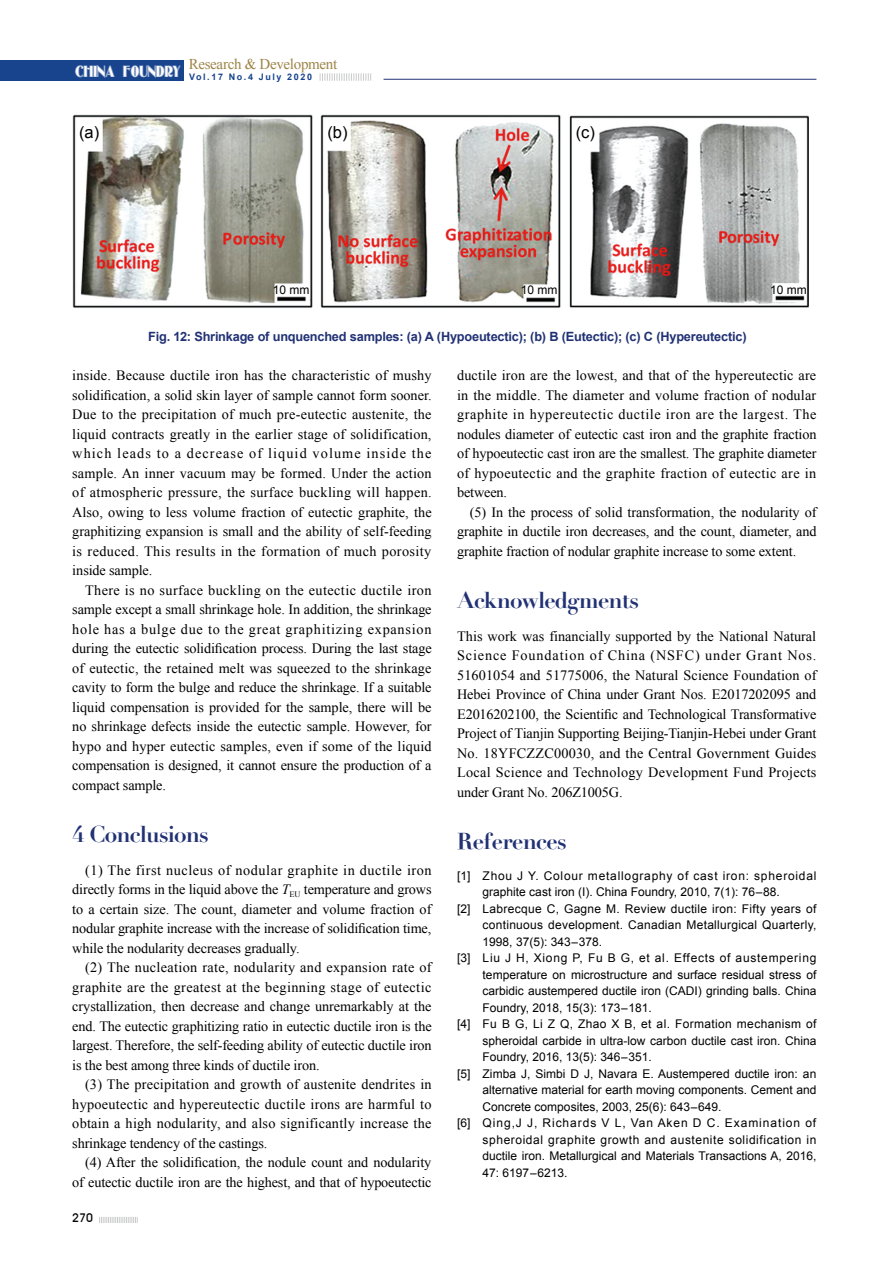
<style>
.page{position:relative;width:893px;height:1263px;background:#fff}
.page>*{position:absolute;margin:0;border:0;box-sizing:border-box;transform-origin:0 0}
.t1{font:700 22.5px "Didot";letter-spacing:-.035em;color:#213174}
.t2{font:16.5px "Arial";color:#000}
.t3{font:15px "Times New Roman";letter-spacing:-.02em;color:#9d8447}
.t4{font:14.25px/19.5px "Times New Roman";letter-spacing:-.01em;color:#000;text-align:justify}
.t5{font:700 12.75px "Arial";letter-spacing:-.015em;color:#213174}
.t6{font:12px "Arial";color:#000}
.t7{font:12px "Arial";letter-spacing:.025em;color:#000}
.t8{font:12px "Arial";letter-spacing:.045em;color:#000}
.t9{font:12px "Arial";letter-spacing:.065em;color:#000}
.t10{font:12px "Arial";letter-spacing:.06em;color:#000}
.t11{font:12px "Arial";letter-spacing:.03em;color:#000}
.t12{font:12px "Arial";letter-spacing:.075em;color:#000}
.t13{font:500 12px "Avant Garde IT Cby BT";color:#000}
.t14{font:700 9px "Arial";letter-spacing:.18em;color:#18448e}
.s1{font-style:italic}
</style>
<div class="page">
<svg style="left:99px;top:1217px;width:39px;height:6px"></svg>
<div style="left:0;top:60px;width:184px;height:21px;background:#18448e"></div>
<svg style="left:320px;top:73px;width:51px;height:8px"></svg>
<hr style="left:384px;top:79px;width:432px;height:1px;background:#213174">
<img style="left:72px;top:115px;width:737px;height:193px">
<p class="t3" style="left:189px;top:54px;width:150px">Research &amp; Development</p>
<p class="t14" style="left:75px;top:70px;width:238px"><sup>CHINA</sup> <sup>FOUNDRY</sup> Vol.17 No.4 July 2020</p>
<p class="t2" style="left:79px;top:121px;width:22px">(a)</p>
<p class="t2" style="left:327px;top:121px;width:22px">(b)</p>
<p class="t2" style="left:576px;top:121px;width:21px">(c)</p>
<p class="t6" style="left:273px;top:282px;width:38px">10 mm</p>
<p class="t6" style="left:521px;top:282px;width:38px">10 mm</p>
<p class="t6" style="left:770px;top:282px;width:38px">10 mm</p>
<p class="t5" style="left:148px;top:328px;width:600px">Fig. 12: Shrinkage of unquenched samples: (a) A (Hypoeutectic); (b) B (Eutectic); (c) C (Hypereutectic)</p>
<p class="t4" style="left:72px;top:366px;width:361px">inside. Because ductile iron has the characteristic of mushy solidification, a solid skin layer of sample cannot form sooner.<br>Due to the precipitation of much pre-eutectic austenite, the liquid contracts greatly in the earlier stage of solidification, which leads to a decrease of liquid volume inside the sample. An inner vacuum may be formed. Under the action of atmospheric pressure, the surface buckling will happen.<br>Also, owing to less volume fraction of eutectic graphite, the graphitizing expansion is small and the ability of self-feeding is reduced. This results in the formation of much porosity inside sample.</p>
<p class="t4" style="left:72px;top:580px;width:361px;text-indent:13px">There is no surface buckling on the eutectic ductile iron sample except a small shrinkage hole. In addition, the shrinkage hole has a bulge due to the great graphitizing expansion during the eutectic solidification process. During the last stage of eutectic, the retained melt was squeezed to the shrinkage cavity to form the bulge and reduce the shrinkage. If a suitable liquid compensation is provided for the sample, there will be no shrinkage defects inside the eutectic sample. However, for hypo and hyper eutectic samples, even if some of the liquid compensation is designed, it cannot ensure the production of a compact sample.</p>
<h1 class="t1" style="left:72px;top:820px;width:138px">4 Conclusions</h1>
<p class="t4" style="left:72px;top:860px;width:361px;text-indent:13px">(1) The first nucleus of nodular graphite in ductile iron directly forms in the liquid above the <span class="s1">T</span><sub>EU</sub> temperature and grows to a certain size. The count, diameter and volume fraction of nodular graphite increase with the increase of solidification time, while the nodularity decreases gradually.</p>
<p class="t4" style="left:72px;top:957px;width:361px;text-indent:13px">(2) The nucleation rate, nodularity and expansion rate of graphite are the greatest at the beginning stage of eutectic crystallization, then decrease and change unremarkably at the end. The eutectic graphitizing ratio in eutectic ductile iron is the largest. Therefore, the self-feeding ability of eutectic ductile iron is the best among three kinds of ductile iron.</p>
<p class="t4" style="left:72px;top:1074px;width:361px;text-indent:13px">(3) The precipitation and growth of austenite dendrites in hypoeutectic and hypereutectic ductile irons are harmful to obtain a high nodularity, and also significantly increase the shrinkage tendency of the castings.</p>
<p class="t4" style="left:72px;top:1152px;width:361px;text-align:right">(4) After the solidification, the nodule count and nodularity of eutectic ductile iron are the highest, and that of hypoeutectic</p>
<p class="t13" style="left:72px;top:1211px;width:22px">270</p>
<p class="t4" style="left:457px;top:365px;width:361px">ductile iron are the lowest, and that of the hypereutectic are in the middle. The diameter and volume fraction of nodular graphite in hypereutectic ductile iron are the largest. The nodules diameter of eutectic cast iron and the graphite fraction of hypoeutectic cast iron are the smallest. The graphite diameter of hypoeutectic and the graphite fraction of eutectic are in between.</p>
<p class="t4" style="left:457px;top:502px;width:361px;text-indent:13px">(5) In the process of solid transformation, the nodularity of graphite in ductile iron decreases, and the count, diameter, and graphite fraction of nodular graphite increase to some extent.</p>
<h1 class="t1" style="left:457px;top:586px;width:183px">Acknowledgments</h1>
<p class="t4" style="left:457px;top:626px;width:361px">This work was financially supported by the National Natural Science Foundation of China (NSFC) under Grant Nos.<br>51601054 and 51775006, the Natural Science Foundation of Hebei Province of China under Grant Nos. E2017202095 and E2016202100, the Scientific and Technological Transformative Project of Tianjin Supporting Beijing-Tianjin-Hebei under Grant No. 18YFCZZC00030, and the Central Government Guides Local Science and Technology Development Fund Projects under Grant No. 206Z1005G.</p>
<h1 class="t1" style="left:457px;top:827px;width:111px">References</h1>
<p class="t9" style="left:457px;top:868px;width:361px">[1] Zhou J Y. Colour metallography of cast iron: spheroidal</p>
<p class="t6" style="left:483px;top:884px;width:299px">graphite cast iron (I). China Foundry, 2010, 7(1): 76-88.</p>
<p class="t7" style="left:457px;top:901px;width:361px">[2] Labrecque C, Gagne M. Review ductile iron: Fifty years of</p>
<p class="t7" style="left:483px;top:917px;width:335px">continuous development. Canadian Metallurgical Quarterly,</p>
<p class="t6" style="left:483px;top:934px;width:121px">1998, 37(5): 343-378.</p>
<p class="t10" style="left:457px;top:950px;width:361px">[3] Liu J H, Xiong P, Fu B G, et al. Effects of austempering</p>
<p class="t6" style="left:483px;top:967px;width:335px">temperature on microstructure and surface residual stress of</p>
<p class="t6" style="left:483px;top:983px;width:335px">carbidic austempered ductile iron (CADI) grinding balls. China</p>
<p class="t6" style="left:483px;top:1000px;width:171px">Foundry, 2018, 15(3): 173-181.</p>
<p class="t11" style="left:457px;top:1016px;width:361px">[4] Fu B G, Li Z Q, Zhao X B, et al. Formation mechanism of</p>
<p class="t6" style="left:483px;top:1033px;width:335px">spheroidal carbide in ultra-low carbon ductile cast iron. China</p>
<p class="t6" style="left:483px;top:1049px;width:171px">Foundry, 2016, 13(5): 346-351.</p>
<p class="t6" style="left:457px;top:1066px;width:361px">[5] Zimba J, Simbi D J, Navara E. Austempered ductile iron: an</p>
<p class="t6" style="left:483px;top:1082px;width:335px">alternative material for earth moving components. Cement and</p>
<p class="t6" style="left:483px;top:1099px;width:240px">Concrete composites, 2003, 25(6): 643-649.</p>
<p class="t12" style="left:457px;top:1115px;width:361px">[6] Qing,J J, Richards V L, Van Aken D C. Examination of</p>
<p class="t8" style="left:483px;top:1132px;width:335px">spheroidal graphite growth and austenite solidification in</p>
<p class="t6" style="left:483px;top:1148px;width:335px">ductile iron. Metallurgical and Materials Transactions A, 2016,</p>
<p class="t6" style="left:483px;top:1165px;width:86px">47: 6197-6213.</p>
</div>
